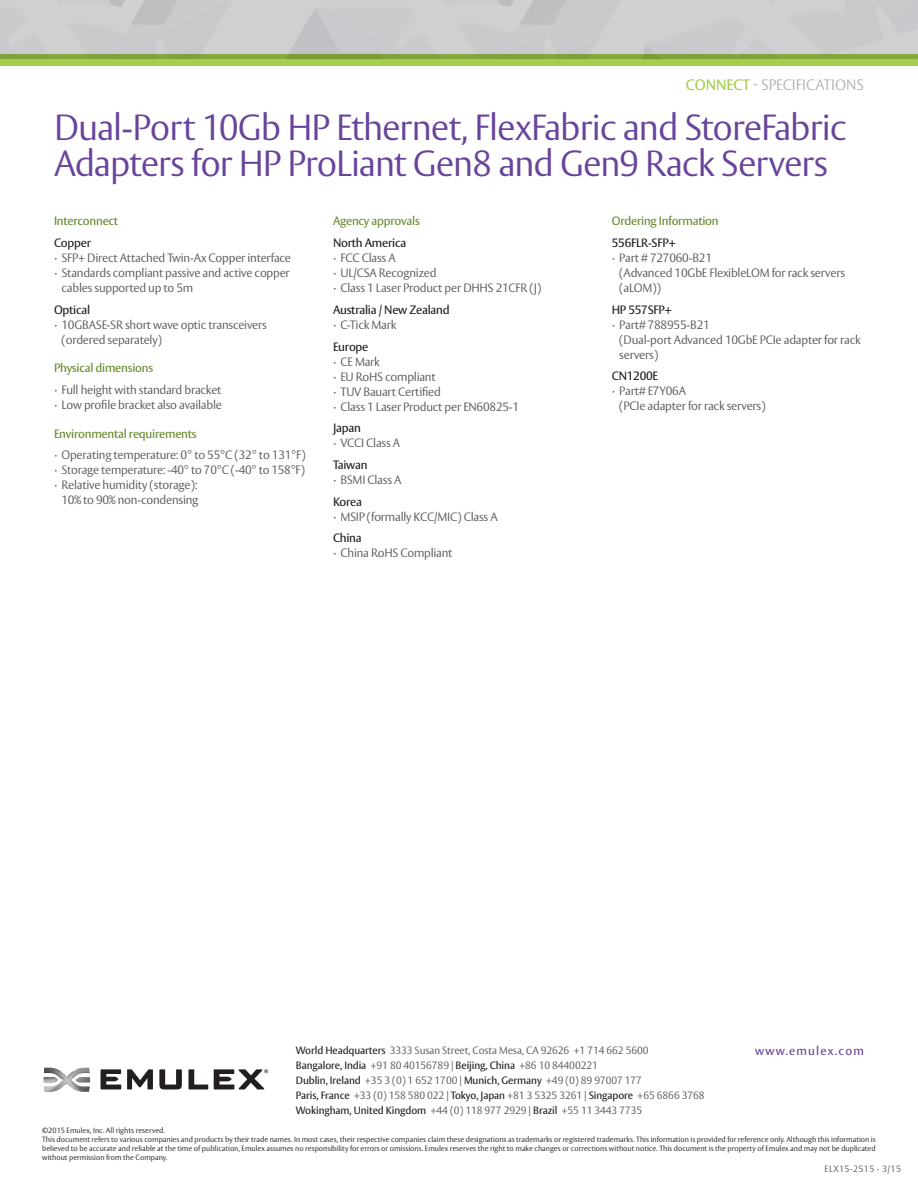
<style>
.page{position:relative;width:918px;height:1188px;background:#fff}
.page>*{position:absolute;margin:0;border:0;box-sizing:border-box;transform-origin:0 0}
.t1{font:300 36px/36px "Vesta Pro";letter-spacing:-.03em;color:#68449b}
.t2{font:300 15px "Vesta Pro";color:#b2b3b7}
.t3{font:300 12px/15px "Vesta Pro";letter-spacing:-.02em;color:#57585a}
.t4{font:500 12px "Vesta Std";letter-spacing:-.02em;color:#231f20}
.t5{font:500 12px "Vesta Std";letter-spacing:-.02em;color:#6a8a2f}
.t6{font:500 12px "Vesta Std";letter-spacing:.1em;color:#68449b}
.t7{font:300 10.5px/15px "Vesta Pro";letter-spacing:-.01em;color:#57585a}
.t8{font:500 10.5px "Vesta Std";letter-spacing:-.01em;color:#231f20}
.t9{font:300 9px "Vesta Pro";letter-spacing:.04em;color:#57585a}
.t10{font:300 7.5px/9px "Vesta Pro";color:#231f20}
.s1{font-family:"Vesta Std";font-weight:500;color:#a4ce4c}
.s2{font-family:"Vesta Std";font-weight:500;color:#231f20}
.s3{font-family:"Vesta Pro";font-weight:300;color:#57585a}
</style>
<div class="page">
<div style="left:0;top:0;width:918px;height:59px;background:#cfd0d2"></div>
<svg style="left:0;top:54px;width:918px;height:11px;background:#94ba44"></svg>
<svg style="left:127px;top:1069px;width:26px;height:20px"></svg>
<svg style="left:159px;top:1069px;width:23px;height:20px"></svg>
<svg style="left:188px;top:1069px;width:20px;height:20px"></svg>
<svg style="left:101px;top:1069px;width:20px;height:20px"></svg>
<svg style="left:214px;top:1069px;width:54px;height:20px"></svg>
<img style="left:44px;top:1068px;width:46px;height:24px">
<p class="t2" style="left:686px;top:76px;width:180px"><span class="s1">CONNECT</span> - SPECIFICATIONS</p>
<h1 class="t1" style="left:54px;top:108px;width:794px">Dual-Port 10Gb HP Ethernet, FlexFabric and StoreFabric<br>Adapters for HP ProLiant Gen8 and Gen9 Rack Servers</h1>
<p class="t5" style="left:54px;top:214px;width:66px">Interconnect</p>
<p class="t4" style="left:54px;top:236px;width:39px">Copper</p>
<p class="t3" style="left:54px;top:250px;width:239px">· SFP+ Direct Attached Twin-Ax Copper interface</p>
<p class="t3" style="left:54px;top:265px;width:237px">· Standards compliant passive and active copper</p>
<p class="t3" style="left:62px;top:280px;width:133px">cables supported up to 5m</p>
<p class="t4" style="left:54px;top:303px;width:38px">Optical</p>
<p class="t3" style="left:62px;top:317px;width:207px;text-indent:-8px">· 10GBASE-SR short wave optic transceivers (ordered separately)</p>
<p class="t5" style="left:54px;top:361px;width:101px">Physical dimensions</p>
<p class="t3" style="left:54px;top:382px;width:169px">· Full height with standard bracket · Low profile bracket also available</p>
<p class="t5" style="left:54px;top:426px;width:144px">Environmental requirements</p>
<p class="t3" style="left:54px;top:447px;width:253px">· Operating temperature: 0° to 55°C (32° to 131°F)</p>
<p class="t3" style="left:54px;top:462px;width:253px">· Storage temperature: -40° to 70°C (-40° to 158°F)</p>
<p class="t3" style="left:54px;top:477px;width:145px">· Relative humidity (storage):</p>
<p class="t3" style="left:62px;top:492px;width:139px">10% to 90% non-condensing</p>
<p class="t5" style="left:333px;top:214px;width:88px">Agency approvals</p>
<p class="t4" style="left:333px;top:236px;width:75px">North America</p>
<p class="t3" style="left:333px;top:250px;width:210px">· FCC Class A<br>· UL/CSA Recognized<br>· Class 1 Laser Product per DHHS 21CFR (J)</p>
<p class="t4" style="left:333px;top:303px;width:118px">Australia / New Zealand</p>
<p class="t3" style="left:333px;top:317px;width:65px">· C-Tick Mark</p>
<p class="t4" style="left:333px;top:339px;width:37px">Europe</p>
<p class="t3" style="left:333px;top:354px;width:188px">· CE Mark<br>· EU RoHS compliant<br>· TUV Bauart Certified<br>· Class 1 Laser Product per EN60825-1</p>
<p class="t4" style="left:333px;top:421px;width:29px">Japan</p>
<p class="t3" style="left:333px;top:435px;width:69px">· VCCI Class A</p>
<p class="t4" style="left:333px;top:458px;width:36px">Taiwan</p>
<p class="t3" style="left:333px;top:472px;width:70px">· BSMI Class A</p>
<p class="t4" style="left:333px;top:495px;width:31px">Korea</p>
<p class="t3" style="left:333px;top:509px;width:166px">· MSIP (formally KCC/MIC) Class A</p>
<p class="t4" style="left:333px;top:531px;width:30px">China</p>
<p class="t3" style="left:333px;top:546px;width:121px">· China RoHS Compliant</p>
<p class="t5" style="left:612px;top:214px;width:108px">Ordering Information</p>
<p class="t4" style="left:612px;top:236px;width:66px">556FLR-SFP+</p>
<p class="t3" style="left:619px;top:250px;width:227px;text-indent:-8px">· Part # 727060-B21<br>(Advanced 10GbE FlexibleLOM for rack servers (aLOM))</p>
<p class="t4" style="left:612px;top:302px;width:62px">HP 557SFP+</p>
<p class="t3" style="left:619px;top:317px;width:243px;text-indent:-8px">· Part# 788955-B21<br>(Dual-port Advanced 10GbE PCIe adapter for rack servers)</p>
<p class="t4" style="left:612px;top:369px;width:48px">CN1200E</p>
<p class="t3" style="left:619px;top:384px;width:148px;text-indent:-8px">· Part# E7Y06A<br>(PCIe adapter for rack servers)</p>
<p class="t7" style="left:296px;top:1042px;width:354px"><span class="s2">World Headquarters</span> 3333 Susan Street, Costa Mesa, CA 92626 +1 714 662 5600</p>
<p class="t8" style="left:296px;top:1059px;width:303px">Bangalore, India <span class="s3">+91 80 40156789 |</span> Beijing, China <span class="s3">+86 10 84400221</span></p>
<p class="t7" style="left:296px;top:1072px;width:410px"><span class="s2">Dublin, Ireland</span> +35 3 (0) 1 652 1700 | <span class="s2">Munich, Germany</span> +49 (0) 89 97007 177<br><span class="s2">Paris, France</span> +33 (0) 158 580 022 | <span class="s2">Tokyo, Japan</span> +81 3 5325 3261 | <span class="s2">Singapore</span> +65 6866 3768<br><span class="s2">Wokingham, United Kingdom</span> +44 (0) 118 977 2929 | <span class="s2">Brazil</span> +55 11 3443 7735</p>
<p class="t10" style="left:42px;top:1126px;width:835px">©2015 Emulex, Inc. All rights reserved.<br>This document refers to various companies and products by their trade names. In most cases, their respective companies claim these designations as trademarks or registered trademarks. This information is provided for reference only. Although this information is believed to be accurate and reliable at the time of publication, Emulex assumes no responsibility for errors or omissions. Emulex reserves the right to make changes or corrections without notice. This document is the property of Emulex and may not be duplicated without permission from the Company.</p>
<p class="t6" style="left:755px;top:1043px;width:110px">www.emulex.com</p>
<p class="t9" style="left:825px;top:1164px;width:78px">ELX15-2515 · 3/15</p>
</div>
